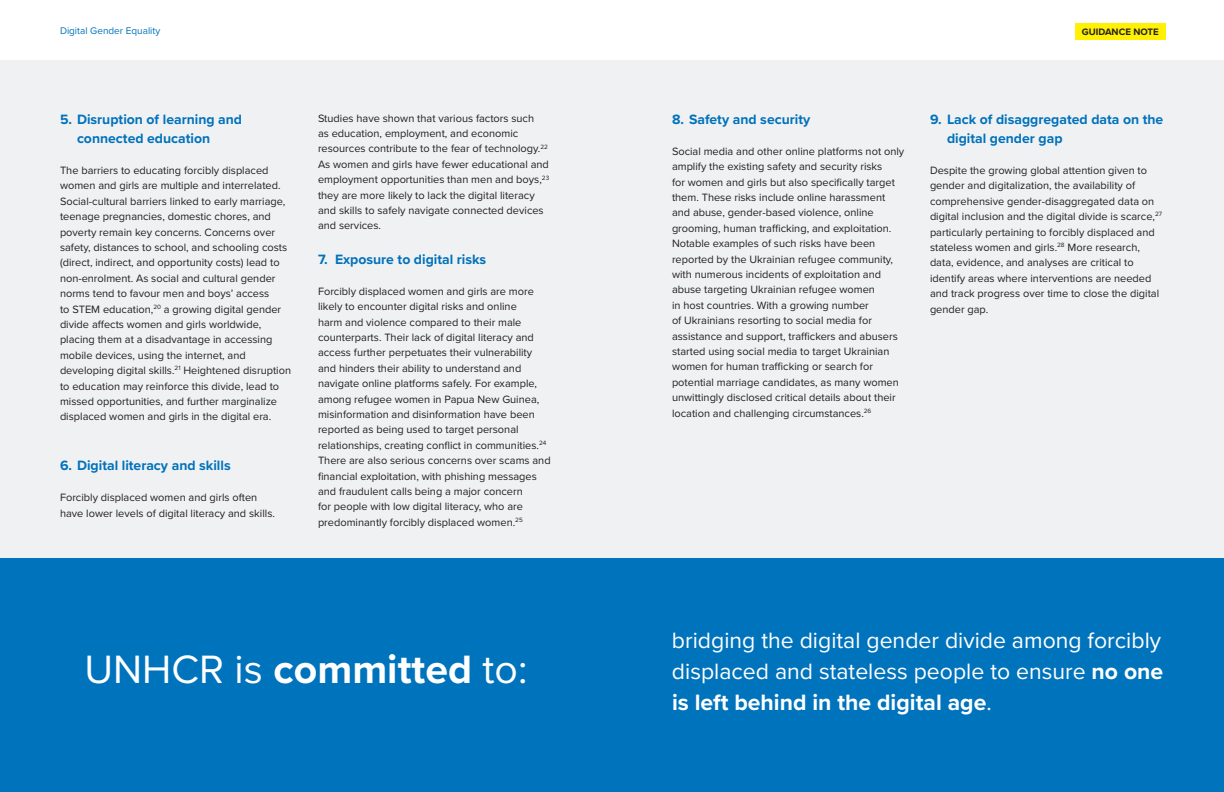
<style>
.page{position:relative;width:1224px;height:792px;background:#fff}
.page>*{position:absolute;margin:0;border:0;box-sizing:border-box;transform-origin:0 0}
.Body_Copy{font:41px "Proxima Nova";color:#fff}
.Body_Copy-2{font:23px/31px "Proxima Nova";color:#fff;text-align:justify}
.t1{font:700 14px/19.2px "Proxima Nova";color:#0072bc}
.Body_Copy-3{font:11px/15.4px "Proxima Nova";color:#231f20}
.Body_Copy-4{font:10px "Proxima Nova";color:#0073bd}
.Body_Copy-5{font:700 9.7px "Proxima Nova";color:#231f20}
.s1{font-weight:700}
</style>
<div class="page">
<div style="left:0;top:60px;width:1224px;height:732px;background:#f0f1f2"></div>
<div style="left:0;top:558px;width:1224px;height:234px;background:#0073bd"></div>
<div style="left:1075px;top:23px;width:91px;height:16px;background:#fff101"></div>
<p class="Body_Copy-4" style="left:60px;top:23px;width:102px">Digital Gender Equality</p>
<p class="Body_Copy-5" style="left:1082px;top:24px;width:79px">GUIDANCE NOTE</p>
<p class="t1" style="left:77px;top:109px;width:167px;text-indent:-17px">5. Disruption of learning and connected education</p>
<p class="Body_Copy-3" style="left:60px;top:162px;width:233px">The barriers to educating forcibly displaced women and girls are multiple and interrelated.<br>Social-cultural barriers linked to early marriage, teenage pregnancies, domestic chores, and poverty remain key concerns. Concerns over safety, distances to school, and schooling costs (direct, indirect, and opportunity costs) lead to non-enrolment. As social and cultural gender norms tend to favour men and boys’ access<br>to STEM education,<sup>20</sup> a growing digital gender divide affects women and girls worldwide, placing them at a disadvantage in accessing mobile devices, using the internet, and developing digital skills.<sup>21</sup> Heightened disruption to education may reinforce this divide, lead to missed opportunities, and further marginalize displaced women and girls in the digital era.</p>
<p class="t1" style="left:60px;top:456px;width:172px">6. Digital literacy and skills</p>
<p class="Body_Copy-3" style="left:60px;top:489px;width:216px">Forcibly displaced women and girls often have lower levels of digital literacy and skills.</p>
<p class="Body_Copy-3" style="left:318px;top:110px;width:233px">Studies have shown that various factors such<br>as education, employment, and economic resources contribute to the fear of technology.<sup>22<br></sup>As women and girls have fewer educational and employment opportunities than men and boys,<sup>23 </sup>they are more likely to lack the digital literacy and skills to safely navigate connected devices and services.</p>
<p class="t1" style="left:318px;top:249px;width:170px">7. Exposure to digital risks</p>
<p class="Body_Copy-3" style="left:318px;top:283px;width:234px">Forcibly displaced women and girls are more likely to encounter digital risks and online<br>harm and violence compared to their male counterparts. Their lack of digital literacy and access further perpetuates their vulnerability and hinders their ability to understand and navigate online platforms safely. For example, among refugee women in Papua New Guinea, misinformation and disinformation have been reported as being used to target personal relationships, creating conflict in communities.<sup>24<br></sup>There are also serious concerns over scams and financial exploitation, with phishing messages and fraudulent calls being a major concern<br>for people with low digital literacy, who are predominantly forcibly displaced women.<sup>25</sup></p>
<p class="Body_Copy" style="left:84px;top:639px;width:445px">UNHCR is <span class="s1">committed</span> to:</p>
<p class="t1" style="left:672px;top:109px;width:140px">8. Safety and security</p>
<p class="Body_Copy-3" style="left:672px;top:143px;width:234px">Social media and other online platforms not only amplify the existing safety and security risks<br>for women and girls but also specifically target them. These risks include online harassment and abuse, gender-based violence, online grooming, human trafficking, and exploitation.<br>Notable examples of such risks have been reported by the Ukrainian refugee community, with numerous incidents of exploitation and abuse targeting Ukrainian refugee women<br>in host countries. With a growing number<br>of Ukrainians resorting to social media for assistance and support, traffickers and abusers started using social media to target Ukrainian women for human trafficking or search for potential marriage candidates, as many women unwittingly disclosed critical details about their location and challenging circumstances.<sup>26</sup></p>
<p class="t1" style="left:947px;top:109px;width:218px;text-indent:-17px">9. Lack of disaggregated data on the digital gender gap</p>
<p class="Body_Copy-3" style="left:930px;top:162px;width:234px">Despite the growing global attention given to gender and digitalization, the availability of comprehensive gender-disaggregated data on digital inclusion and the digital divide is scarce,<sup>27 </sup>particularly pertaining to forcibly displaced and stateless women and girls.<sup>28</sup> More research, data, evidence, and analyses are critical to identify areas where interventions are needed and track progress over time to close the digital gender gap.</p>
<p class="Body_Copy-2" style="left:672px;top:624px;width:493px">bridging the digital gender divide among forcibly displaced and stateless people to ensure <span class="s1">no one is left behind in the digital age</span>.</p>
</div>
